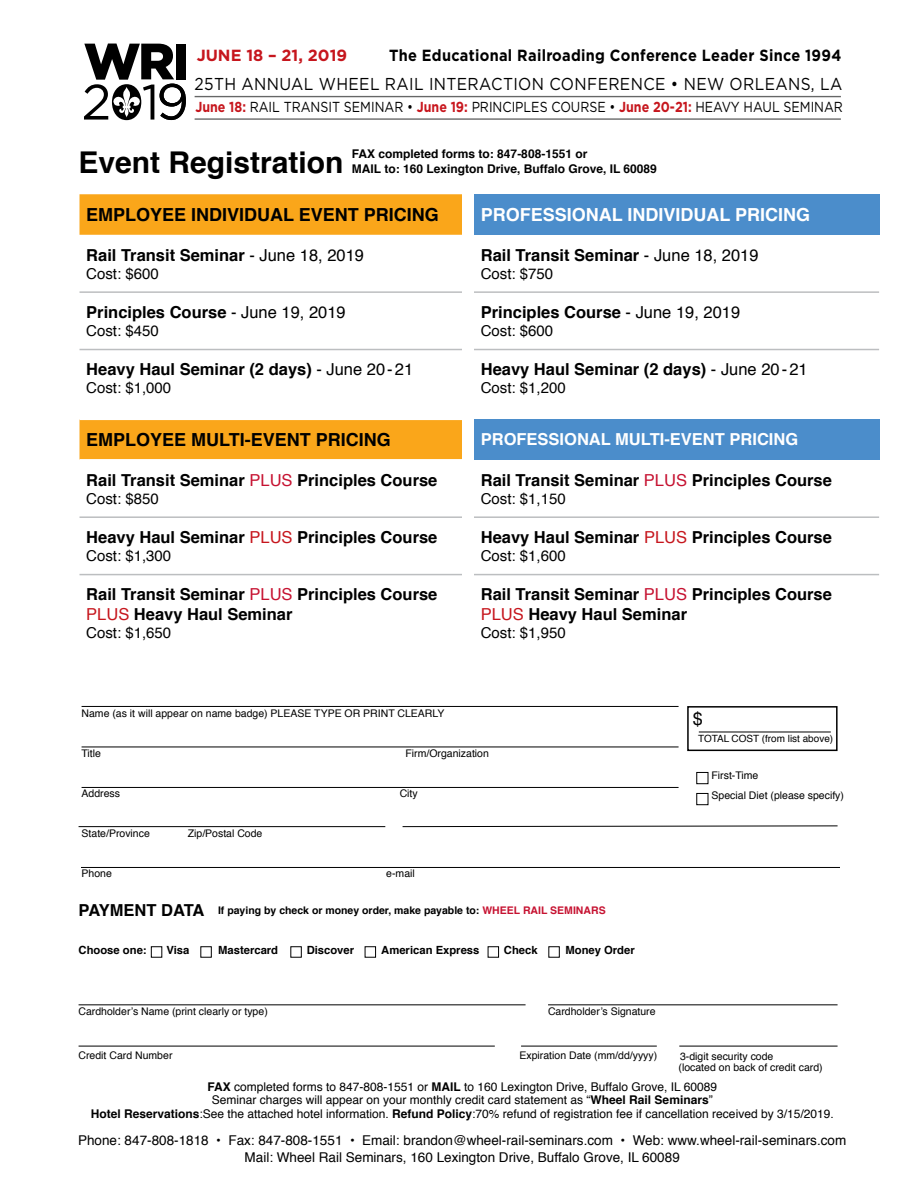
<style>
.page{position:relative;width:918px;height:1188px;background:#fff}
.page>*{position:absolute;margin:0;border:0;box-sizing:border-box;transform-origin:0 0}
.t1{font:700 30px "Helvetica";color:#000}
.t2{font:700 18px "Helvetica";color:#000}
.t3{font:700 18px "Helvetica";color:#fff}
.t4{font:18px "Helvetica";color:#000}
.t5{font:17.25px "Gotham HTF";letter-spacing:.025em;color:#000;scale:.9 1}
.t6{font:700 16.5px/19.8px "Helvetica";color:#000}
.t7{font:700 16.5px "Helvetica";color:#fff}
.t8{font:700 16.2px "Gotham HTF";letter-spacing:.02em;color:#000;scale:.9 1}
.t9{font:700 16.2px "Gotham HTF";color:#c6161d}
.t10{font:15px "Helvetica";color:#000}
.t11{font:14.55px "Gotham HTF";color:#000;scale:.86 1}
.t12{font:13.5px/18px "Helvetica";color:#000;text-align:center}
.t13{font:12px/13.5px "Helvetica";color:#000;text-align:center}
.t14{font:700 12px/14.4px "Helvetica";color:#000}
.t15{font:700 11.25px "Helvetica";color:#000}
.t16{font:10.5px/19.5px "Helvetica";color:#000}
.t17{font:700 10.5px "Helvetica";color:#000}
.t18{font:9.9px "Helvetica";color:#000}
.s1{font-weight:700;color:#c6161d}
.s2{font-weight:700;color:#c8161d}
.s3{font-weight:400}
.s4{font-weight:400;color:#c61231}
.s5{font-weight:400;color:#c6161d}
.s6{color:#c61231}
.s7{font-weight:700}
</style>
<div class="page">
<hr style="left:79px;top:826px;width:306px;height:1px;background:#000">
<hr style="left:81px;top:867px;width:759px;height:1px;background:#000">
<svg style="left:402px;top:825px;width:436px;height:2px"></svg>
<hr style="left:79px;top:1004px;width:447px;height:1px;background:#000">
<hr style="left:82px;top:706px;width:597px;height:1px;background:#000">
<hr style="left:82px;top:787px;width:597px;height:1px;background:#000">
<div style="left:696px;top:772px;width:12px;height:12px;border:1px solid #000"></div>
<div style="left:696px;top:793px;width:12px;height:12px;border:1px solid #000"></div>
<div style="left:687px;top:706px;width:151px;height:45px;border:2px solid #000"></div>
<hr style="left:699px;top:732px;width:132px;height:1px;background:#000">
<div style="left:151px;top:946px;width:11px;height:12px;border:1px solid #000"></div>
<div style="left:200px;top:946px;width:12px;height:12px;border:1px solid #000"></div>
<hr style="left:79px;top:1046px;width:416px;height:1px;background:#000">
<hr style="left:521px;top:1046px;width:136px;height:1px;background:#000">
<hr style="left:548px;top:1004px;width:290px;height:1px;background:#000">
<hr style="left:679px;top:1046px;width:159px;height:1px;background:#000">
<div style="left:290px;top:946px;width:12px;height:12px;border:1px solid #000"></div>
<div style="left:365px;top:946px;width:11px;height:12px;border:1px solid #000"></div>
<div style="left:488px;top:946px;width:11px;height:12px;border:1px solid #000"></div>
<div style="left:548px;top:946px;width:12px;height:12px;border:1px solid #000"></div>
<hr style="left:82px;top:747px;width:597px;height:1px;background:#000">
<svg style="left:80px;top:194px;width:382px;height:265px"></svg>
<div style="left:474px;top:194px;width:405px;height:41px;background:#4b8dcb"></div>
<div style="left:474px;top:419px;width:405px;height:41px;background:#4b8dcb"></div>
<hr style="left:80px;top:291px;width:382px;height:2px;background:#bcbec0">
<hr style="left:474px;top:291px;width:405px;height:2px;background:#bcbec0">
<hr style="left:80px;top:349px;width:382px;height:1px;background:#bcbec0">
<hr style="left:474px;top:349px;width:405px;height:1px;background:#bcbec0">
<hr style="left:80px;top:516px;width:382px;height:2px;background:#bcbec0">
<hr style="left:474px;top:516px;width:405px;height:2px;background:#bcbec0">
<hr style="left:80px;top:419px;width:382px;height:1px;background:#fff">
<hr style="left:80px;top:574px;width:382px;height:1px;background:#bcbec0">
<hr style="left:474px;top:574px;width:405px;height:1px;background:#bcbec0">
<hr style="left:195px;top:96px;width:646px;height:1px;background:#666767">
<hr style="left:195px;top:118px;width:646px;height:2px;background:#666767">
<svg style="left:84px;top:44px;width:102px;height:76px"></svg>
<p class="t9" style="left:197px;top:46px;width:152px">JUNE 18 – 21, 2019</p>
<p class="t8" style="left:389px;top:46px;width:504px">The Educational Railroading Conference Leader Since 1994</p>
<p class="t5" style="left:195px;top:74px;width:721px">25TH ANNUAL WHEEL RAIL INTERACTION CONFERENCE • NEW ORLEANS, LA</p>
<p class="t11" style="left:195px;top:99px;width:755px"><span class="s1">June 18:</span> RAIL TRANSIT SEMINAR • <span class="s2">June 19:</span> PRINCIPLES COURSE • <span class="s1">June 20-21:</span> HEAVY HAUL SEMINAR</p>
<h1 class="t1" style="left:78px;top:138px;width:267px">Event Registration</h1>
<p class="t14" style="left:352px;top:147px;width:306px">FAX completed forms to: 847-808-1551 or<br>MAIL to: 160 Lexington Drive, Buffalo Grove, IL 60089</p>
<p class="t2" style="left:86px;top:200px;width:354px">EMPLOYEE INDIVIDUAL EVENT PRICING</p>
<p class="t3" style="left:481px;top:200px;width:331px">PROFESSIONAL INDIVIDUAL PRICING</p>
<p class="t6" style="left:86px;top:245px;width:279px">Rail Transit Seminar <span class="s3">- June 18, 2019</span></p>
<p class="t10" style="left:86px;top:262px;width:74px">Cost: $600</p>
<p class="t6" style="left:481px;top:245px;width:279px">Rail Transit Seminar <span class="s3">- June 18, 2019</span></p>
<p class="t10" style="left:481px;top:262px;width:74px">Cost: $750</p>
<p class="t6" style="left:86px;top:303px;width:261px">Principles Course <span class="s3">- June 19, 2019</span></p>
<p class="t10" style="left:86px;top:319px;width:74px">Cost: $450</p>
<p class="t6" style="left:86px;top:360px;width:328px">Heavy Haul Seminar (2 days) <span class="s3">- June 20-21</span></p>
<p class="t10" style="left:86px;top:377px;width:87px">Cost: $1,000</p>
<p class="t6" style="left:481px;top:303px;width:261px">Principles Course <span class="s3">- June 19, 2019</span></p>
<p class="t10" style="left:481px;top:319px;width:74px">Cost: $600</p>
<p class="t6" style="left:481px;top:360px;width:328px">Heavy Haul Seminar (2 days) <span class="s3">- June 20-21</span></p>
<p class="t10" style="left:481px;top:377px;width:87px">Cost: $1,200</p>
<p class="t2" style="left:86px;top:425px;width:306px">EMPLOYEE MULTI-EVENT PRICING</p>
<p class="t7" style="left:481px;top:426px;width:319px">PROFESSIONAL MULTI-EVENT PRICING</p>
<p class="t6" style="left:86px;top:470px;width:353px">Rail Transit Seminar <span class="s4">PLUS</span> Principles Course</p>
<p class="t10" style="left:86px;top:487px;width:74px">Cost: $850</p>
<p class="t6" style="left:481px;top:470px;width:353px">Rail Transit Seminar <span class="s4">PLUS</span> Principles Course</p>
<p class="t10" style="left:481px;top:487px;width:87px">Cost: $1,150</p>
<p class="t6" style="left:86px;top:528px;width:353px">Heavy Haul Seminar <span class="s5">PLUS</span> Principles Course</p>
<p class="t10" style="left:86px;top:544px;width:87px">Cost: $1,300</p>
<p class="t6" style="left:86px;top:585px;width:353px">Rail Transit Seminar <span class="s4">PLUS</span> Principles Course<br><span class="s5">PLUS</span> Heavy Haul Seminar</p>
<p class="t10" style="left:86px;top:621px;width:87px">Cost: $1,650</p>
<p class="t6" style="left:481px;top:528px;width:353px">Heavy Haul Seminar <span class="s5">PLUS</span> Principles Course</p>
<p class="t10" style="left:481px;top:544px;width:87px">Cost: $1,600</p>
<p class="t6" style="left:481px;top:585px;width:353px">Rail Transit Seminar <span class="s4">PLUS</span> Principles Course<br><span class="s5">PLUS</span> Heavy Haul Seminar</p>
<p class="t10" style="left:481px;top:621px;width:87px">Cost: $1,950</p>
<p class="t16" style="left:82px;top:704px;width:365px">Name (as it will appear on name badge) PLEASE TYPE OR PRINT CLEARLY</p>
<p class="t16" style="left:82px;top:744px;width:21px">Title</p>
<p class="t16" style="left:406px;top:744px;width:85px">Firm/Organization</p>
<p class="t16" style="left:82px;top:784px;width:40px">Address</p>
<p class="t16" style="left:400px;top:784px;width:20px">City</p>
<p class="t16" style="left:82px;top:824px;width:70px">State/Province</p>
<p class="t16" style="left:188px;top:824px;width:76px">Zip/Postal Code</p>
<p class="t16" style="left:82px;top:864px;width:32px">Phone</p>
<p class="t16" style="left:386px;top:864px;width:30px">e-mail</p>
<p class="t6" style="left:79px;top:900px;width:127px">PAYMENT DATA</p>
<p class="t15" style="left:79px;top:941px;width:70px">Choose one:</p>
<p class="t15" style="left:218px;top:941px;width:62px">Mastercard</p>
<p class="t15" style="left:307px;top:941px;width:49px">Discover</p>
<p class="t15" style="left:381px;top:941px;width:100px">American Express</p>
<p class="t15" style="left:565px;top:941px;width:71px">Money Order</p>
<p class="t17" style="left:218px;top:902px;width:389px">If paying by check or money order, make payable to: <span class="s6">WHEEL RAIL SEMINARS</span></p>
<p class="t15" style="left:166px;top:941px;width:24px">Visa</p>
<p class="t15" style="left:504px;top:941px;width:35px">Check</p>
<p class="t16" style="left:79px;top:1002px;width:191px">Cardholder’s Name (print clearly or type)</p>
<p class="t16" style="left:548px;top:1002px;width:109px">Cardholder’s Signature</p>
<p class="t16" style="left:79px;top:1046px;width:95px">Credit Card Number</p>
<p class="t16" style="left:520px;top:1046px;width:139px">Expiration Date (mm/dd/yyyy)</p>
<p class="t4" style="left:693px;top:705px;width:12px">$</p>
<p class="t18" style="left:698px;top:731px;width:137px">TOTAL COST (from list above)</p>
<p class="t16" style="left:712px;top:766px;width:134px">First-Time<br>Special Diet (please specify)</p>
<p class="t16" style="left:679px;top:1052px;width:146px;line-height:10.5px">3-digit security code<br>(located on back of credit card)</p>
<p class="t13" style="left:91px;top:1080px;width:745px"><span class="s7">FAX</span> completed forms to 847-808-1551 or <span class="s7">MAIL</span> to 160 Lexington Drive, Buffalo Grove, IL 60089<br>Seminar charges will appear on your monthly credit card statement as “<span class="s7">Wheel Rail Seminars</span>”<br><span class="s7">Hotel Reservations</span>:See the attached hotel information. <span class="s7">Refund Policy</span>:70% refund of registration fee if cancellation received by 3/15/2019.</p>
<p class="t12" style="left:78px;top:1131px;width:770px">Phone: 847-808-1818 • Fax: 847-808-1551 • Email: brandon@wheel-rail-seminars.com • Web: www.wheel-rail-seminars.com<br>Mail: Wheel Rail Seminars, 160 Lexington Drive, Buffalo Grove, IL 60089</p>
</div>
